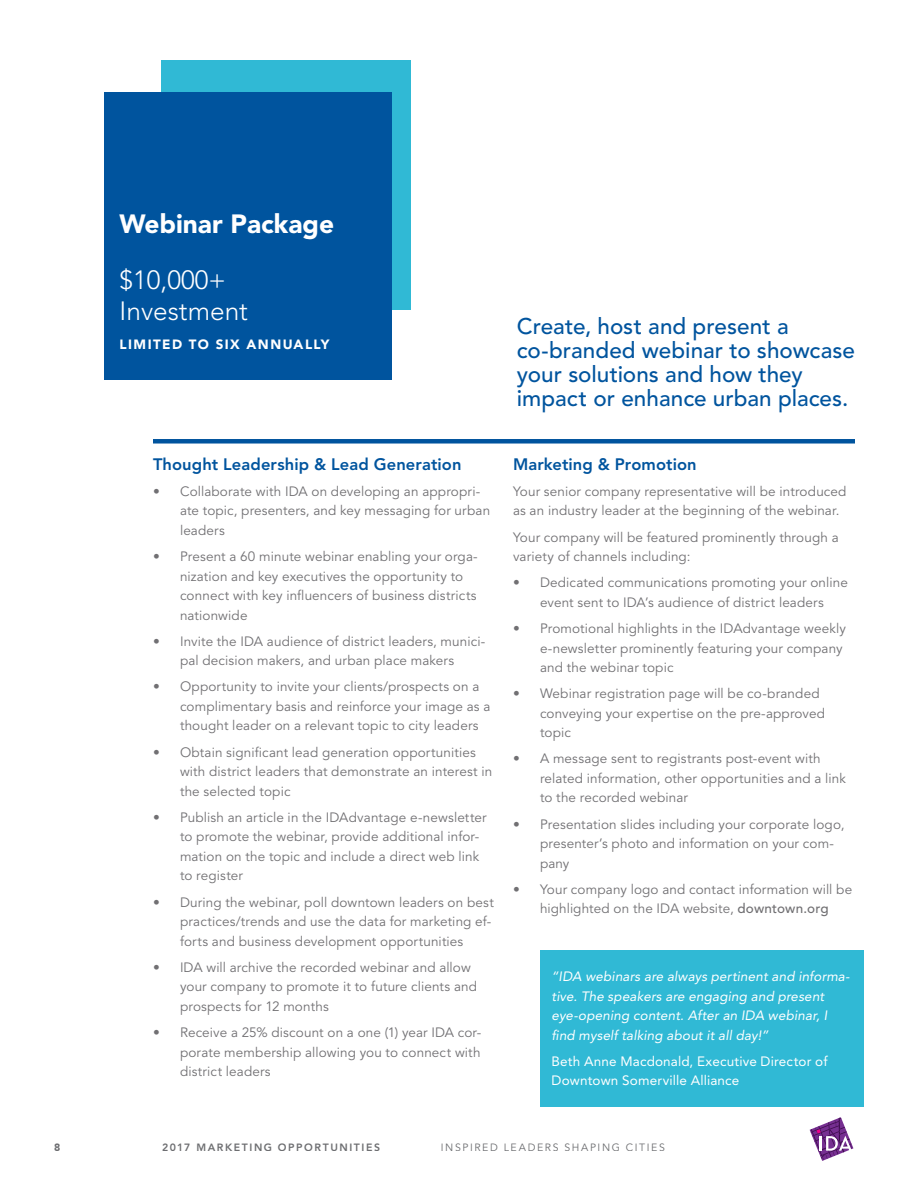
<style>
.page{position:relative;width:918px;height:1188px;background:#fff}
.page>*{position:absolute;margin:0;border:0;box-sizing:border-box;transform-origin:0 0}
.t1{font:300 26.25px/31.5px "Avenir LT Std";color:#fff}
.t2{font:900 26.25px "Avenir LT Std";color:#fff}
.t3{font:500 22.5px/24px "Avenir LT Std";color:#00549e}
.t4{font:800 16.5px "Avenir LT Std";letter-spacing:.005em;color:#00549e}
.t5{font:13.5px/19.5px "Avenir LT Std";letter-spacing:.01em;color:#717073}
.t6{font:italic 13.5px/19.5px "Avenir LT Std";letter-spacing:.01em;color:#fff}
.t7{font:13.5px/19.5px "Avenir LT Std";letter-spacing:.01em;color:#fff}
.t8{font:900 13.35px "Avenir LT Std";letter-spacing:.105em;color:#fff}
.t9{font:10.5px "Avenir LT Std";letter-spacing:.155em;color:#6d6e71}
.t10{font:800 10.5px "Avenir LT Std";letter-spacing:.15em;color:#6d6e71}
.t11{font:900 10.5px "Avenir LT Std";color:#6d6e71}
.s1{font-weight:500}
</style>
<div class="page">
<div style="left:161px;top:60px;width:250px;height:249px;background:#30b9d5"></div>
<div style="left:105px;top:92px;width:287px;height:288px;background:#00549e"></div>
<div style="left:153px;top:439px;width:702px;height:5px;background:#00549e"></div>
<div style="left:540px;top:950px;width:324px;height:157px;background:#30b9d5"></div>
<svg style="left:810px;top:1117px;width:43px;height:44px"></svg>
<h1 class="t2" style="left:120px;top:208px;width:216px">Webinar Package</h1>
<h1 class="t1" style="left:120px;top:264px;width:130px">$10,000+<br>Investment</h1>
<p class="t8" style="left:120px;top:336px;width:212px">LIMITED TO SIX ANNUALLY</p>
<p class="t4" style="left:153px;top:454px;width:310px">Thought Leadership &amp; Lead Generation</p>
<p class="t5" style="left:180px;top:482px;width:312px;text-indent:-27px">• Collaborate with IDA on developing an appropri&shy;ate topic, presenters, and key messaging for urban leaders</p>
<p class="t5" style="left:180px;top:547px;width:299px;text-indent:-27px">• Present a 60 minute webinar enabling your orga&shy;nization and key executives the opportunity to connect with key influencers of business districts nationwide</p>
<p class="t5" style="left:153px;top:632px;width:334px;text-align:center">• Invite the IDA audience of district leaders, munici&shy;pal decision makers, and urban place makers</p>
<p class="t5" style="left:180px;top:677px;width:312px;text-indent:-27px">• Opportunity to invite your clients/prospects on a complimentary basis and reinforce your image as a thought leader on a relevant topic to city leaders</p>
<p class="t5" style="left:180px;top:743px;width:314px;text-indent:-27px">• Obtain significant lead generation opportunities with district leaders that demonstrate an interest in the selected topic</p>
<p class="t5" style="left:180px;top:808px;width:308px;text-indent:-27px">• Publish an article in the IDAdvantage e-newsletter to promote the webinar, provide additional infor&shy;mation on the topic and include a direct web link to register</p>
<p class="t5" style="left:180px;top:893px;width:315px;text-indent:-27px">• During the webinar, poll downtown leaders on best practices/trends and use the data for marketing ef&shy;forts and business development opportunities</p>
<p class="t5" style="left:180px;top:958px;width:299px;text-indent:-27px">• IDA will archive the recorded webinar and allow your company to promote it to future clients and prospects for 12 months</p>
<p class="t5" style="left:180px;top:1023px;width:303px;text-align:justify;text-indent:-27px">• Receive a 25% discount on a one (1) year IDA cor&shy;porate membership allowing you to connect with district leaders</p>
<h2 class="t3" style="left:517px;top:315px;width:340px">Create, host and present a co-branded webinar to showcase your solutions and how they impact or enhance urban places.</h2>
<p class="t4" style="left:513px;top:454px;width:185px">Marketing &amp; Promotion</p>
<p class="t5" style="left:513px;top:482px;width:335px">Your senior company representative will be introduced as an industry leader at the beginning of the webinar.</p>
<p class="t5" style="left:513px;top:528px;width:327px">Your company will be featured prominently through a variety of channels including:</p>
<p class="t5" style="left:513px;top:573px;width:336px;text-align:center">• Dedicated communications promoting your online event sent to IDA’s audience of district leaders</p>
<p class="t5" style="left:540px;top:619px;width:308px;text-indent:-27px">• Promotional highlights in the IDAdvantage weekly e-newsletter prominently featuring your company and the webinar topic</p>
<p class="t5" style="left:540px;top:684px;width:287px;text-indent:-27px">• Webinar registration page will be co-branded conveying your expertise on the pre-approved topic</p>
<p class="t5" style="left:540px;top:749px;width:307px;text-indent:-27px">• A message sent to registrants post-event with related information, other opportunities and a link to the recorded webinar</p>
<p class="t5" style="left:540px;top:815px;width:306px;text-indent:-27px">• Presentation slides including your corporate logo, presenter’s photo and information on your com&shy;pany</p>
<p class="t5" style="left:513px;top:880px;width:341px;text-align:center">• Your company logo and contact information will be highlighted on the IDA website, <span class="s1">downtown.org</span></p>
<p class="t6" style="left:552px;top:967px;width:300px">“IDA webinars are always pertinent and informa&shy;tive. The speakers are engaging and present eye-opening content. After an IDA webinar, I find myself talking about it all day!”</p>
<p class="t7" style="left:552px;top:1052px;width:277px">Beth Anne Macdonald, Executive Director of<br>Downtown Somerville Alliance</p>
<p class="t11" style="left:54px;top:1141px;width:8px">8</p>
<p class="t10" style="left:162px;top:1141px;width:220px">2017 MARKETING OPPORTUNITIES</p>
<p class="t9" style="left:441px;top:1141px;width:226px">INSPIRED LEADERS SHAPING CITIES</p>
</div>
